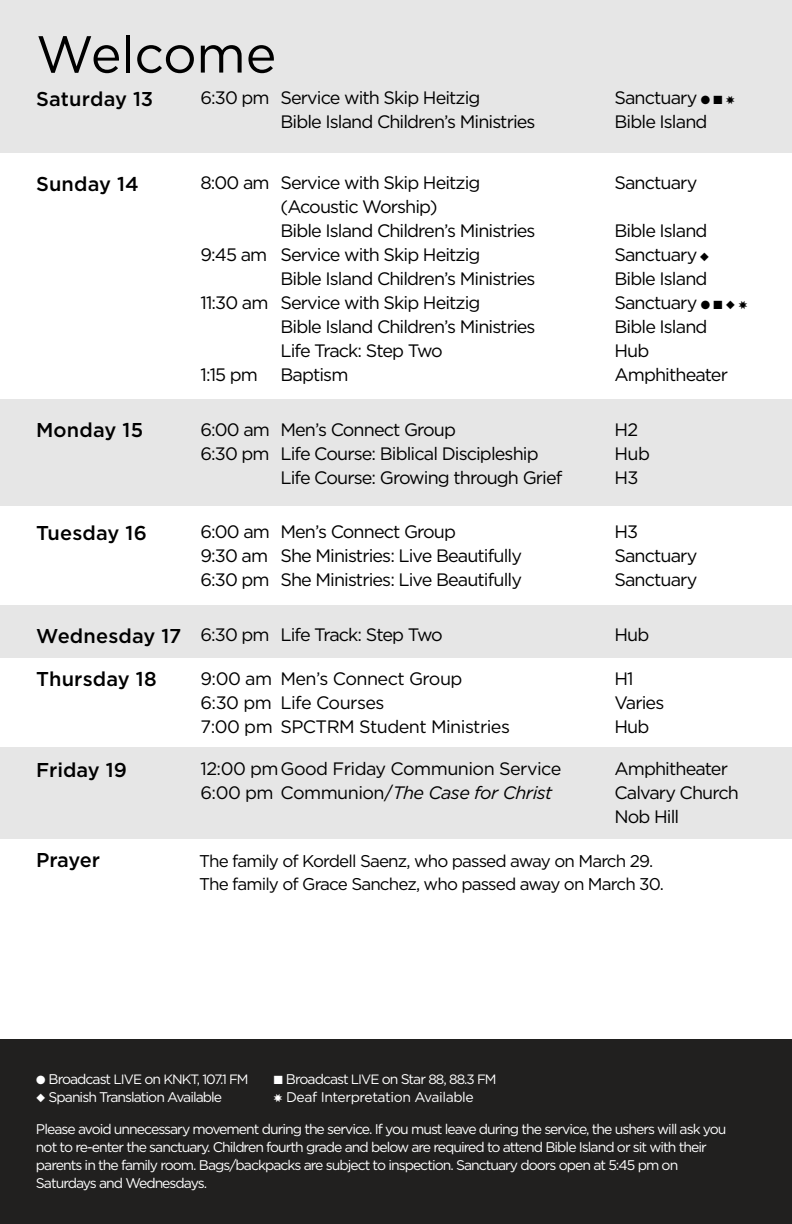
<style>
.page{position:relative;width:792px;height:1224px;background:#fff}
.page>*{position:absolute;margin:0;border:0;box-sizing:border-box;transform-origin:0 0}
.t1{font:52px "Gotham";letter-spacing:-.01em;color:#000}
.t2{font:500 20px "Gotham";letter-spacing:.005em;color:#000}
.t3{font:18px/24px "Gotham";letter-spacing:-.05em;color:#000}
.t4{font:18px/24px "Gotham";letter-spacing:-.03em;color:#000}
.t5{font:17px/23px "Gotham";letter-spacing:-.05em;color:#000}
.t6{font:14px/18px "Gotham";letter-spacing:-.07em;color:#fff}
.t7{font:14px "Gotham";letter-spacing:-.03em;color:#fff}
.t8{font:13.6px "Gotham";letter-spacing:-.07em;color:#fff}
.s1{font-weight:500;font-size:20px}
.s2{font-style:italic}
.s3{font-size:14px}
.s4{font-size:13.6px}
</style>
<div class="page">
<div style="left:0;top:1040px;width:792px;height:184px;background:#21201f"></div>
<div style="left:0;top:399px;width:792px;height:106px;background:#e6e6e6"></div>
<div style="left:0;top:606px;width:792px;height:52px;background:#e6e6e6"></div>
<div style="left:0;top:747px;width:792px;height:92px;background:#e6e6e6"></div>
<div style="left:0;top:0;width:792px;height:152px;background:#e6e6e6"></div>
<h1 class="t1" style="left:36px;top:21px;width:242px">Welcome</h1>
<p class="t2" style="left:36px;top:86px;width:119px">Saturday 13</p>
<p class="t3" style="left:280px;top:86px;width:257px;text-indent:-80px">6:30 pm Service with Skip Heitzig<br>Bible Island Children’s Ministries</p>
<p class="t3" style="left:615px;top:86px;width:122px">Sanctuary ● ■ ✸<br>Bible Island</p>
<p class="t2" style="left:36px;top:170px;width:104px">Sunday 14</p>
<p class="t3" style="left:201px;top:170px;width:71px">8:00 am</p>
<p class="t3" style="left:201px;top:242px;width:68px">9:45 am</p>
<p class="t3" style="left:201px;top:290px;width:70px">11:30 am</p>
<p class="t3" style="left:201px;top:362px;width:59px">1:15 pm</p>
<p class="t3" style="left:280px;top:170px;width:257px">Service with Skip Heitzig (Acoustic Worship)<br>Bible Island Children’s Ministries<br>Service with Skip Heitzig<br>Bible Island Children’s Ministries<br>Service with Skip Heitzig<br>Bible Island Children’s Ministries<br>Life Track: Step Two<br>Baptism</p>
<p class="t3" style="left:615px;top:170px;width:84px">Sanctuary</p>
<p class="t3" style="left:615px;top:218px;width:135px">Bible Island<br>Sanctuary ◆<br>Bible Island<br>Sanctuary ● ■ ◆ ✸<br>Bible Island<br>Hub<br>Amphitheater</p>
<p class="t2" style="left:36px;top:417px;width:109px">Monday 15</p>
<p class="t3" style="left:201px;top:417px;width:71px">6:00 am<br>6:30 pm</p>
<p class="t3" style="left:280px;top:417px;width:284px">Men’s Connect Group<br>Life Course: Biblical Discipleship<br>Life Course: Growing through Grief</p>
<p class="t3" style="left:615px;top:417px;width:37px">H2<br>Hub<br>H3</p>
<p class="t2" style="left:36px;top:520px;width:112px">Tuesday 16</p>
<p class="t3" style="left:201px;top:520px;width:71px;text-align:justify">6:00 am 9:30 am 6:30 pm</p>
<p class="t3" style="left:280px;top:520px;width:243px">Men’s Connect Group<br>She Ministries: Live Beautifully<br>She Ministries: Live Beautifully</p>
<p class="t3" style="left:615px;top:520px;width:84px">H3<br>Sanctuary<br>Sanctuary</p>
<p class="t3" style="left:36px;top:622px;width:408px"><span class="s1">Wednesday 17</span> 6:30 pm Life Track: Step Two</p>
<p class="t3" style="left:615px;top:622px;width:36px">Hub</p>
<p class="t2" style="left:36px;top:666px;width:122px">Thursday 18</p>
<p class="t4" style="left:201px;top:666px;width:311px">9:00 am<br>6:30 pm<br>7:00 pm SPCTRM Student Ministries</p>
<p class="t4" style="left:280px;top:666px;width:184px">Men’s Connect Group<br>Life Courses</p>
<p class="t3" style="left:615px;top:666px;width:51px">H1<br>Varies<br>Hub</p>
<p class="t2" style="left:36px;top:756px;width:92px">Friday 19</p>
<p class="t4" style="left:201px;top:756px;width:362px">12:00 pmGood Friday Communion Service<br>6:00 pm Communion/<span class="s2">The Case for Christ</span></p>
<p class="t3" style="left:615px;top:756px;width:126px">Amphitheater<br>Calvary Church<br>Nob Hill</p>
<p class="t2" style="left:36px;top:847px;width:66px">Prayer</p>
<p class="t5" style="left:199px;top:849px;width:466px">The family of Kordell Saenz, who passed away on March 29.<br>The family of Grace Sanchez, who passed away on March 30.</p>
<p class="t8" style="left:36px;top:1070px;width:214px">● <span class="s3">Broadcast</span> LIVE <span class="s3">on</span> KNKT, 107.1 FM</p>
<p class="t6" style="left:274px;top:1070px;width:224px">■ Broadcast <span class="s4">LIVE</span> on Star <span class="s4">88</span>, <span class="s4">88.3 FM</span></p>
<p class="t6" style="left:36px;top:1088px;width:188px">◆ Spanish Translation Available</p>
<p class="t7" style="left:274px;top:1088px;width:202px">✸ Deaf Interpretation Available</p>
<p class="t6" style="left:36px;top:1120px;width:692px">Please avoid unnecessary movement during the service. If you must leave during the service, the ushers will ask you not to re-enter the sanctuary. Children fourth grade and below are required to attend Bible Island or sit with their parents in the family room. Bags/backpacks are subject to inspection. Sanctuary doors open at 5:45 pm on Saturdays and Wednesdays.</p>
</div>
